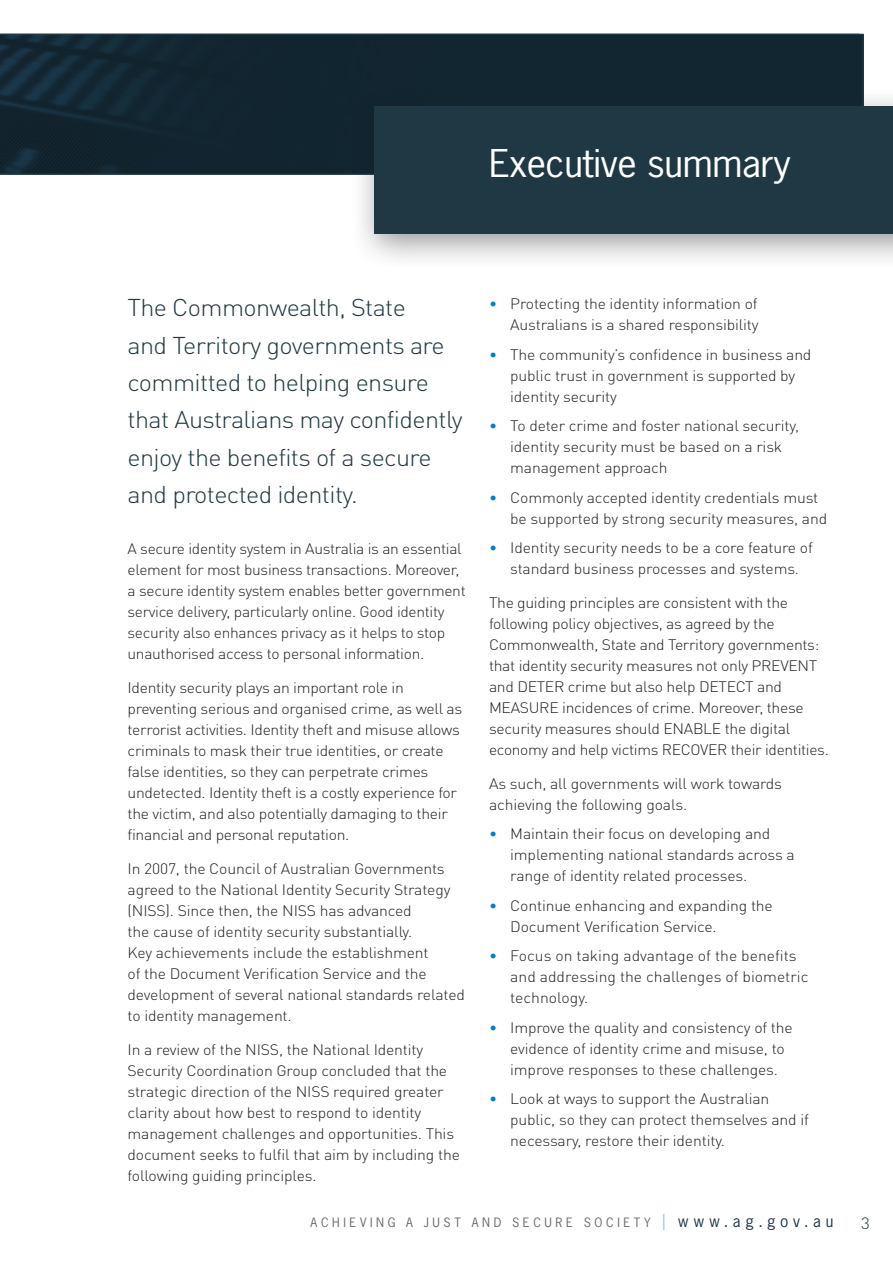
<style>
.page{position:relative;width:893px;height:1263px;background:#fff}
.page>*{position:absolute;margin:0;border:0;box-sizing:border-box;transform-origin:0 0}
.t1{font:36px "News Gothic Std";letter-spacing:-.01em;color:#fff;scale:1.05 1}
.t2{font:300 24px/37.5px "DINOT";letter-spacing:-.025em;color:#203844;scale:1.05 1}
.t3{font:300 16.2px "DINOT";color:#203844;scale:1.05 1}
.t4{font:300 15px/21px "DINOT";letter-spacing:-.01em;color:#231f20;scale:1.05 1}
.t5{font:300 15px/21px "DINOT";letter-spacing:-.01em;color:#231f20;scale:1.04 1}
.t6{font:12.15px "News Gothic Std";letter-spacing:.3em;color:#67676a}
.s1{color:#007ec5}
.s2{font-size:16.2px;color:#7cd3f6}
.s3{font-size:15.6px;color:#203844}
</style>
<div class="page">
<svg style="left:0;top:34px;width:863px;height:140px;background:#122631"></svg>
<div style="left:350px;top:87px;width:543px;height:184px;background:#231f20;opacity:.45"></div>
<div style="left:374px;top:106px;width:519px;height:128px;background:#203844"></div>
<h1 class="t1" style="left:489px;top:140px;width:289px">Executive summary</h1>
<h2 class="t2" style="left:128px;top:288px;width:321px">The Commonwealth, State<br>and Territory governments are committed to helping ensure that Australians may confidently enjoy the benefits of a secure and protected identity.</h2>
<p class="t5" style="left:128px;top:538px;width:327px">A secure identity system in Australia is an essential element for most business transactions. Moreover, a secure identity system enables better government service delivery, particularly online. Good identity security also enhances privacy as it helps to stop unauthorised access to personal information.</p>
<p class="t4" style="left:128px;top:677px;width:320px">Identity security plays an important role in preventing serious and organised crime, as well as terrorist activities. Identity theft and misuse allows criminals to mask their true identities, or create false identities, so they can perpetrate crimes undetected. Identity theft is a costly experience for the victim, and also potentially damaging to their financial and personal reputation.</p>
<p class="t4" style="left:128px;top:858px;width:323px">In 2007, the Council of Australian Governments agreed to the National Identity Security Strategy (NISS). Since then, the NISS has advanced<br>the cause of identity security substantially.<br>Key achievements include the establishment<br>of the Document Verification Service and the development of several national standards related to identity management.</p>
<p class="t4" style="left:128px;top:1038px;width:318px">In a review of the NISS, the National Identity Security Coordination Group concluded that the strategic direction of the NISS required greater clarity about how best to respond to identity management challenges and opportunities. This document seeks to fulfil that aim by including the following guiding principles.</p>
<p class="t4" style="left:489px;top:293px;width:258px;text-align:right"><span class="s1">•</span> Protecting the identity information of<br>Australians is a shared responsibility</p>
<p class="t4" style="left:510px;top:344px;width:288px;text-indent:-21px"><span class="s1">•</span> The community’s confidence in business and public trust in government is supported by identity security</p>
<p class="t4" style="left:510px;top:415px;width:277px;text-indent:-21px"><span class="s1">•</span> To deter crime and foster national security, identity security must be based on a risk management approach</p>
<p class="t4" style="left:510px;top:487px;width:303px;text-indent:-21px"><span class="s1">•</span> Commonly accepted identity credentials must be supported by strong security measures, and</p>
<p class="t4" style="left:489px;top:537px;width:310px;text-align:center"><span class="s1">•</span> Identity security needs to be a core feature of standard business processes and systems.</p>
<p class="t4" style="left:489px;top:592px;width:325px">The guiding principles are consistent with the following policy objectives, as agreed by the Commonwealth, State and Territory governments: that identity security measures not only PREVENT and DETER crime but also help DETECT and MEASURE incidences of crime. Moreover, these security measures should ENABLE the digital economy and help victims RECOVER their identities.</p>
<p class="t4" style="left:489px;top:773px;width:281px">As such, all governments will work towards achieving the following goals.</p>
<p class="t4" style="left:510px;top:823px;width:272px;text-indent:-21px"><span class="s1">•</span> Maintain their focus on developing and implementing national standards across a range of identity related processes.</p>
<p class="t4" style="left:510px;top:895px;width:252px;text-indent:-21px"><span class="s1">•</span> Continue enhancing and expanding the<br>Document Verification Service.</p>
<p class="t4" style="left:510px;top:945px;width:285px;text-indent:-21px"><span class="s1">•</span> Focus on taking advantage of the benefits and addressing the challenges of biometric technology.</p>
<p class="t4" style="left:510px;top:1017px;width:271px;text-indent:-21px"><span class="s1">•</span> Improve the quality and consistency of the evidence of identity crime and misuse, to improve responses to these challenges.</p>
<p class="t4" style="left:510px;top:1088px;width:286px;text-indent:-21px"><span class="s1">•</span> Look at ways to support the Australian public, so they can protect themselves and if necessary, restore their identity.</p>
<p class="t6" style="left:311px;top:1215px;width:143px">Achi evin g a just</p>
<p class="t6" style="left:472px;top:1215px;width:363px">an d s ecure s oci et y <span class="s2">|</span> <span class="s3">www.ag.gov.au</span></p>
<p class="t3" style="left:861px;top:1213px;width:10px">3</p>
</div>
